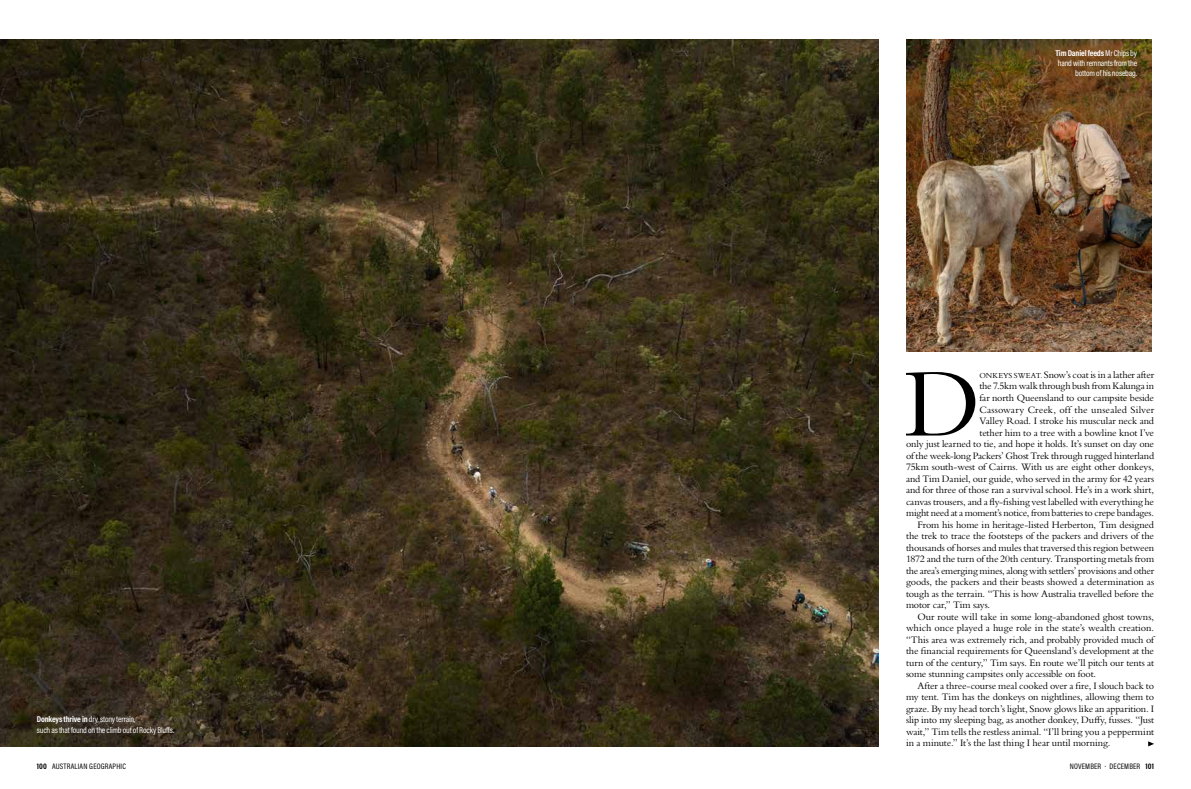
<style>
.page{position:relative;width:1191px;height:789px;background:#fff}
.page>*{position:absolute;margin:0;border:0;box-sizing:border-box;transform-origin:0 0}
.t1{font:100.4px "Bembo Std";color:#000}
.t2{font:10.2px "Bembo Std";letter-spacing:-.015em;color:#000}
.t3{font:10.2px "Bembo Std";letter-spacing:.005em;color:#000}
.t4{font:8.5px/10.3px "Acumin Pro Cond";letter-spacing:-.02em;color:#fff}
.t5{font:8px "Acumin Pro Cond";letter-spacing:.02em;color:#000}
.s1{font-weight:700}
.s2{font-size:8px}
</style>
<div class="page">
<svg style="left:1148px;top:741px;width:6px;height:5px"></svg>
<img style="left:0;top:40px;width:878px;height:705px">
<img style="left:906px;top:40px;width:245px;height:311px">
<p class="t4" style="left:37px;top:713px;width:139px"><span class="s1">Donkeys thrive in</span> dry, stony terrain,<br>such as that found on the climb out of Rocky Bluffs.</p>
<p class="t4" style="left:1055px;top:48px;width:83px;text-align:right"><span class="s1">Tim Daniel feeds</span> Mr Chips by hand with remnants from the bottom of his nosebag.</p>
<h1 class="t1" style="left:904px;top:345px;width:78px">D</h1>
<p class="t2" style="left:979px;top:368px;width:176px"><span class="s2">ONKEYS SWEAT.</span> Snow’s coat is in a lather after</p>
<p class="t2" style="left:979px;top:380px;width:176px">the 7.5km walk through bush from Kalunga in</p>
<p class="t2" style="left:979px;top:391px;width:176px">far north Queensland to our campsite beside</p>
<p class="t3" style="left:979px;top:403px;width:176px">Cassowary Creek, off the unsealed Silver</p>
<p class="t2" style="left:979px;top:414px;width:176px">Valley Road. I stroke his muscular neck and</p>
<p class="t2" style="left:979px;top:426px;width:176px">tether him to a tree with a bowline knot I’ve</p>
<p class="t2" style="left:906px;top:437px;width:250px">only just learned to tie, and hope it holds. It’s sunset on day one</p>
<p class="t2" style="left:906px;top:449px;width:250px">of the week-long Packers’ Ghost Trek through rugged hinterland</p>
<p class="t2" style="left:906px;top:460px;width:250px">75km south-west of Cairns. With us are eight other donkeys,</p>
<p class="t2" style="left:906px;top:472px;width:250px">and Tim Daniel, our guide, who served in the army for 42 years</p>
<p class="t2" style="left:906px;top:483px;width:249px">and for three of those ran a survival school. He’s in a work shirt,</p>
<p class="t2" style="left:906px;top:495px;width:250px">canvas trousers, and a fly-fishing vest labelled with everything he</p>
<p class="t2" style="left:906px;top:506px;width:249px">might need at a moment’s notice, from batteries to crepe bandages.</p>
<p class="t2" style="left:917px;top:518px;width:238px">From his home in heritage-listed Herberton, Tim designed</p>
<p class="t2" style="left:906px;top:529px;width:249px">the trek to trace the footsteps of the packers and drivers of the</p>
<p class="t2" style="left:906px;top:541px;width:250px">thousands of horses and mules that traversed this region between</p>
<p class="t2" style="left:906px;top:552px;width:250px">1872 and the turn of the 20th century. Transporting metals from</p>
<p class="t2" style="left:906px;top:564px;width:250px">the area’s emerging mines, along with settlers’ provisions and other</p>
<p class="t2" style="left:906px;top:575px;width:250px">goods, the packers and their beasts showed a determination as</p>
<p class="t2" style="left:906px;top:587px;width:249px">tough as the terrain. “This is how Australia travelled before the</p>
<p class="t2" style="left:906px;top:598px;width:86px">motor car,” Tim says.</p>
<p class="t2" style="left:917px;top:610px;width:238px">Our route will take in some long-abandoned ghost towns,</p>
<p class="t2" style="left:906px;top:621px;width:250px">which once played a huge role in the state’s wealth creation.</p>
<p class="t2" style="left:906px;top:633px;width:249px">“This area was extremely rich, and probably provided much of</p>
<p class="t2" style="left:906px;top:644px;width:250px">the financial requirements for Queensland’s development at the</p>
<p class="t2" style="left:906px;top:656px;width:250px">turn of the century,” Tim says. En route we’ll pitch our tents at</p>
<p class="t2" style="left:906px;top:667px;width:192px">some stunning campsites only accessible on foot.</p>
<p class="t2" style="left:917px;top:679px;width:238px">After a three-course meal cooked over a fire, I slouch back to</p>
<p class="t2" style="left:906px;top:690px;width:250px">my tent. Tim has the donkeys on nightlines, allowing them to</p>
<p class="t2" style="left:906px;top:702px;width:250px">graze. By my head torch’s light, Snow glows like an apparition. I</p>
<p class="t2" style="left:906px;top:713px;width:249px">slip into my sleeping bag, as another donkey, Duffy, fusses. “Just</p>
<p class="t2" style="left:906px;top:725px;width:250px">wait,” Tim tells the restless animal. “I’ll bring you a peppermint</p>
<p class="t2" style="left:906px;top:736px;width:206px">in a minute.” It’s the last thing I hear until morning.</p>
<p class="t5" style="left:37px;top:760px;width:91px"><span class="s1">100</span> AUSTRALIAN GEOGRAPHIC</p>
<p class="t5" style="left:1069px;top:760px;width:86px">NOVEMBER . DECEMBER <span class="s1">101</span></p>
</div>
